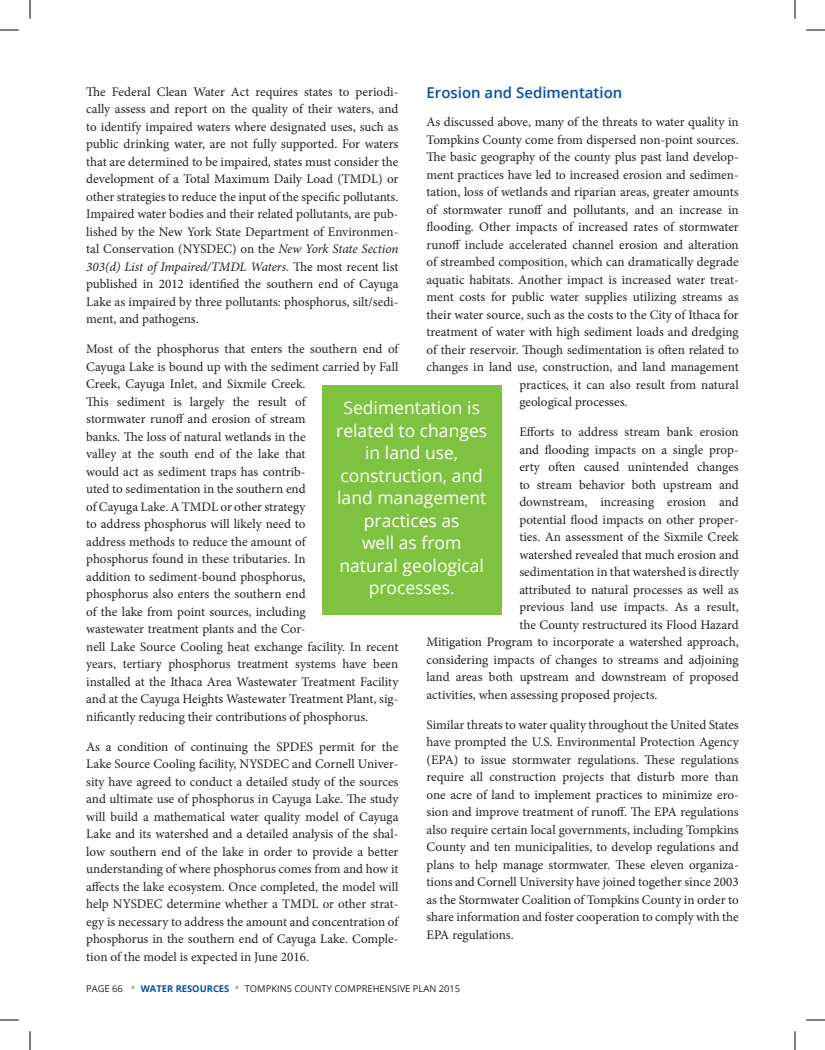
<style>
.page{position:relative;width:825px;height:1050px;background:#fff}
.page>*{position:absolute;margin:0;border:0;box-sizing:border-box;transform-origin:0 0}
.Heading_2--TB{font:17.5px/22.5px "Open Sans";color:#fff;text-align:center}
.Heading_2--TB-2{font:600 15px "Open Sans";color:#0551a4}
.BODY_COPY-TB{font:13.12px/17.5px "Minion Pro";color:#231f20;text-align:justify}
.FOOTER--tb{font:9.38px "Open Sans";color:#231f20}
.s1{font-style:italic}
.s2{font-size:15px;color:#b2b3b7}
.s3{font-weight:700;color:#0551a4}
</style>
<div class="page">
<div style="left:322px;top:386px;width:180px;height:229px;background:#7fc241"></div>
<svg style="left:0;top:29px;width:19px;height:2px"></svg>
<svg style="left:806px;top:29px;width:19px;height:2px"></svg>
<svg style="left:0;top:1019px;width:19px;height:2px"></svg>
<svg style="left:806px;top:1019px;width:19px;height:2px"></svg>
<svg style="left:29px;top:0;width:2px;height:19px"></svg>
<svg style="left:29px;top:1031px;width:2px;height:19px"></svg>
<svg style="left:794px;top:0;width:2px;height:19px"></svg>
<svg style="left:794px;top:1031px;width:2px;height:19px"></svg>
<p class="Heading_2--TB-2" style="left:427px;top:82px;width:197px">Erosion and Sedimentation</p>
<p class="BODY_COPY-TB" style="left:427px;top:114px;width:314px">As discussed above, many of the threats to water quality in</p>
<p class="BODY_COPY-TB" style="left:427px;top:131px;width:314px">Tompkins County come from dispersed non-point sources.</p>
<p class="BODY_COPY-TB" style="left:427px;top:149px;width:314px">The basic geography of the county plus past land develop-</p>
<p class="BODY_COPY-TB" style="left:427px;top:166px;width:314px">ment practices have led to increased erosion and sedimen-</p>
<p class="BODY_COPY-TB" style="left:427px;top:184px;width:314px">tation, loss of wetlands and riparian areas, greater amounts</p>
<p class="BODY_COPY-TB" style="left:427px;top:201px;width:314px">of stormwater runoff and pollutants, and an increase in</p>
<p class="BODY_COPY-TB" style="left:427px;top:219px;width:314px">flooding. Other impacts of increased rates of stormwater</p>
<p class="BODY_COPY-TB" style="left:427px;top:236px;width:314px">runoff include accelerated channel erosion and alteration</p>
<p class="BODY_COPY-TB" style="left:427px;top:254px;width:314px">of streambed composition, which can dramatically degrade</p>
<p class="BODY_COPY-TB" style="left:427px;top:271px;width:314px">aquatic habitats. Another impact is increased water treat-</p>
<p class="BODY_COPY-TB" style="left:427px;top:289px;width:314px">ment costs for public water supplies utilizing streams as</p>
<p class="BODY_COPY-TB" style="left:427px;top:306px;width:314px">their water source, such as the costs to the City of Ithaca for</p>
<p class="BODY_COPY-TB" style="left:427px;top:324px;width:314px">treatment of water with high sediment loads and dredging</p>
<p class="BODY_COPY-TB" style="left:427px;top:341px;width:314px">of their reservoir. Though sedimentation is often related to</p>
<p class="BODY_COPY-TB" style="left:427px;top:359px;width:314px">changes in land use, construction, and land management</p>
<p class="BODY_COPY-TB" style="left:519px;top:376px;width:221px">practices, it can also result from natural</p>
<p class="BODY_COPY-TB" style="left:519px;top:394px;width:110px">geological processes.</p>
<p class="BODY_COPY-TB" style="left:519px;top:424px;width:221px">Efforts to address stream bank erosion</p>
<p class="BODY_COPY-TB" style="left:519px;top:441px;width:221px">and flooding impacts on a single prop-</p>
<p class="BODY_COPY-TB" style="left:519px;top:459px;width:221px">erty often caused unintended changes</p>
<p class="BODY_COPY-TB" style="left:519px;top:476px;width:221px">to stream behavior both upstream and</p>
<p class="BODY_COPY-TB" style="left:519px;top:494px;width:221px">downstream, increasing erosion and</p>
<p class="BODY_COPY-TB" style="left:519px;top:511px;width:221px">potential flood impacts on other proper-</p>
<p class="BODY_COPY-TB" style="left:519px;top:529px;width:221px">ties. An assessment of the Sixmile Creek</p>
<p class="BODY_COPY-TB" style="left:519px;top:546px;width:221px">watershed revealed that much erosion and</p>
<p class="BODY_COPY-TB" style="left:519px;top:564px;width:221px">sedimentation in that watershed is directly</p>
<p class="BODY_COPY-TB" style="left:519px;top:581px;width:221px">attributed to natural processes as well as</p>
<p class="BODY_COPY-TB" style="left:519px;top:599px;width:221px">previous land use impacts. As a result,</p>
<p class="BODY_COPY-TB" style="left:519px;top:616px;width:221px">the County restructured its Flood Hazard</p>
<p class="BODY_COPY-TB" style="left:427px;top:634px;width:314px">Mitigation Program to incorporate a watershed approach,</p>
<p class="BODY_COPY-TB" style="left:427px;top:651px;width:314px">considering impacts of changes to streams and adjoining</p>
<p class="BODY_COPY-TB" style="left:427px;top:669px;width:314px">land areas both upstream and downstream of proposed</p>
<p class="BODY_COPY-TB" style="left:427px;top:686px;width:232px">activities, when assessing proposed projects.</p>
<p class="BODY_COPY-TB" style="left:427px;top:716px;width:314px">Similar threats to water quality throughout the United States have prompted the U.S. Environmental Protection Agency (EPA) to issue stormwater regulations. These regulations require all construction projects that disturb more than one acre of land to implement practices to minimize ero&shy;sion and improve treatment of runoff. The EPA regulations also require certain local governments, including Tompkins County and ten municipalities, to develop regulations and plans to help manage stormwater. These eleven organiza&shy;tions and Cornell University have joined together since 2003 as the Stormwater Coalition of Tompkins County in order to share information and foster cooperation to comply with the EPA regulations.</p>
<p class="BODY_COPY-TB" style="left:86px;top:83px;width:314px">The Federal Clean Water Act requires states to periodi&shy;cally assess and report on the quality of their waters, and to identify impaired waters where designated uses, such as public drinking water, are not fully supported. For waters that are determined to be impaired, states must consider the development of a Total Maximum Daily Load (TMDL) or other strategies to reduce the input of the specific pollutants.<br>Impaired water bodies and their related pollutants, are pub&shy;lished by the New York State Department of Environmen&shy;tal Conservation (NYSDEC) on the <span class="s1">New York State Section 303(d) List of Impaired/TMDL Waters</span>. The most recent list published in 2012 identified the southern end of Cayuga Lake as impaired by three pollutants: phosphorus, silt/sedi&shy;ment, and pathogens.</p>
<p class="BODY_COPY-TB" style="left:86px;top:340px;width:314px;text-align:left">Most of the phosphorus that enters the southern end of Cayuga Lake is bound up with the sediment carried by Fall Creek, Cayuga Inlet, and Sixmile Creek.<br>This sediment is largely the result of<br>stormwater runoff and erosion of stream<br>banks. The loss of natural wetlands in the<br>valley at the south end of the lake that<br>would act as sediment traps has contrib-<br>uted to sedimentation in the southern end<br>of Cayuga Lake. A TMDL or other strategy<br>to address phosphorus will likely need to<br>address methods to reduce the amount of<br>phosphorus found in these tributaries. In<br>addition to sediment-bound phosphorus,<br>phosphorus also enters the southern end<br>of the lake from point sources, including<br>wastewater treatment plants and the Cor-<br>nell Lake Source Cooling heat exchange facility. In recent years, tertiary phosphorus treatment systems have been installed at the Ithaca Area Wastewater Treatment Facility and at the Cayuga Heights Wastewater Treatment Plant, sig&shy;nificantly reducing their contributions of phosphorus.</p>
<p class="BODY_COPY-TB" style="left:86px;top:738px;width:314px">As a condition of continuing the SPDES permit for the Lake Source Cooling facility, NYSDEC and Cornell Univer&shy;sity have agreed to conduct a detailed study of the sources and ultimate use of phosphorus in Cayuga Lake. The study will build a mathematical water quality model of Cayuga Lake and its watershed and a detailed analysis of the shal&shy;low southern end of the lake in order to provide a better understanding of where phosphorus comes from and how it affects the lake ecosystem. Once completed, the model will help NYSDEC determine whether a TMDL or other strat&shy;egy is necessary to address the amount and concentration of phosphorus in the southern end of Cayuga Lake. Comple&shy;tion of the model is expected in June 2016.</p>
<p class="Heading_2--TB" style="left:336px;top:396px;width:152px">Sedimentation is related to changes in land use, construction, and land management practices as<br>well as from natural geological processes.</p>
<p class="FOOTER--tb" style="left:86px;top:982px;width:376px">PAGE 66 <span class="s2">•</span> <span class="s3">WATER RESOURCES</span> <span class="s2">•</span> TOMPKINS COUNTY COMPREHENSIVE PLAN 2015</p>
</div>
